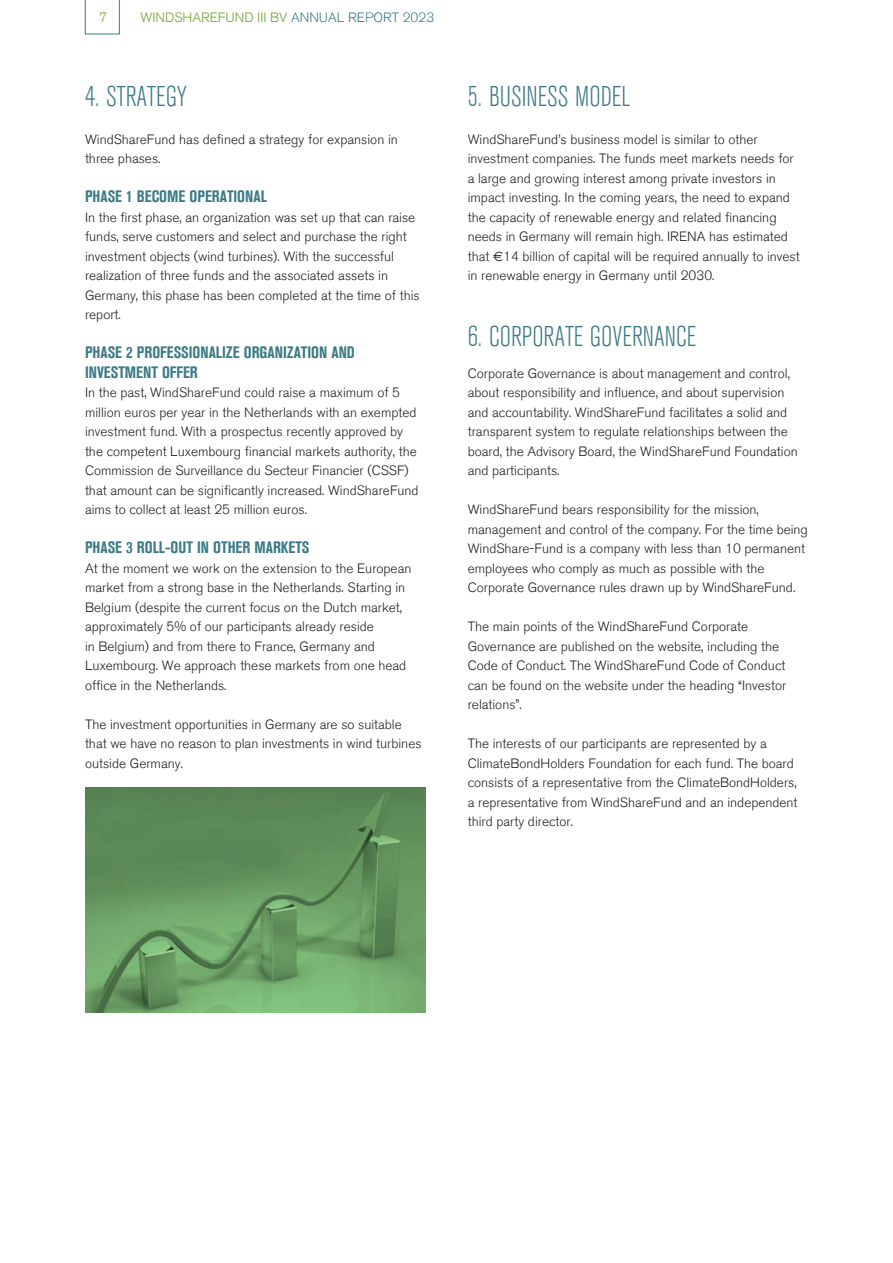
<style>
.page{position:relative;width:893px;height:1263px;background:#fff}
.page>*{position:absolute;margin:0;border:0;box-sizing:border-box;transform-origin:0 0}
.JV_KOP{font:300 condensed 28.5px "Akzidenz Grotesk BE";color:#3c7b86}
.JV_tk{font:700 condensed 16.5px/19.5px "Akzidenz Grotesk BE";color:#3c7b86}
.JV_pt{font:300 13.5px/19.5px "Akzidenz Grotesk BE";color:#231f20}
.t1{font:300 13.5px "Akzidenz Grotesk BE";color:#73a532}
.s1{color:#3c7b86}
.s2{font-family:"Euro Sans";font-weight:400}
</style>
<div class="page">
<svg style="left:85px;top:0;width:35px;height:34px"></svg>
<img style="left:85px;top:787px;width:340px;height:225px">
<p class="t1" style="left:99px;top:10px;width:9px">7</p>
<p class="t1" style="left:141px;top:10px;width:295px">WINDSHAREFUND III BV <span class="s1">ANNUAL REPORT 2023</span></p>
<p class="JV_KOP" style="left:85px;top:81px;width:104px">4. STRATEGY</p>
<p class="JV_pt" style="left:85px;top:129px;width:314px">WindShareFund has defined a strategy for expansion in three phases.</p>
<p class="JV_tk" style="left:85px;top:187px;width:183px">PHASE 1 BECOME OPERATIONAL</p>
<p class="JV_pt" style="left:85px;top:207px;width:336px">In the first phase, an organization was set up that can raise funds, serve customers and select and purchase the right investment objects (wind turbines). With the successful realization of three funds and the associated assets in Germany, this phase has been completed at the time of this report.</p>
<p class="JV_tk" style="left:85px;top:343px;width:271px">PHASE 2 PROFESSIONALIZE ORGANIZATION AND<br>INVESTMENT OFFER</p>
<p class="JV_pt" style="left:85px;top:383px;width:335px">In the past, WindShareFund could raise a maximum of 5 million euros per year in the Netherlands with an exempted investment fund. With a prospectus recently approved by the competent Luxembourg financial markets authority, the Commission de Surveillance du Secteur Financier (CSSF) that amount can be significantly increased. WindShareFund aims to collect at least 25 million euros.</p>
<p class="JV_tk" style="left:85px;top:538px;width:226px">PHASE 3 ROLL-OUT IN OTHER MARKETS</p>
<p class="JV_pt" style="left:85px;top:558px;width:328px">At the moment we work on the extension to the European market from a strong base in the Netherlands. Starting in Belgium (despite the current focus on the Dutch market, approximately 5% of our participants already reside<br>in Belgium) and from there to France, Germany and Luxembourg. We approach these markets from one head office in the Netherlands.</p>
<p class="JV_pt" style="left:85px;top:714px;width:338px">The investment opportunities in Germany are so suitable that we have no reason to plan investments in wind turbines outside Germany.</p>
<p class="JV_KOP" style="left:468px;top:81px;width:164px">5. BUSINESS MODEL</p>
<p class="JV_pt" style="left:468px;top:129px;width:333px">WindShareFund’s business model is similar to other investment companies. The funds meet markets needs for a large and growing interest among private investors in impact investing. In the coming years, the need to expand the capacity of renewable energy and related financing needs in Germany will remain high. IRENA has estimated that <span class="s2">€</span>14 billion of capital will be required annually to invest in renewable energy in Germany until 2030.</p>
<p class="JV_KOP" style="left:468px;top:321px;width:230px">6. CORPORATE GOVERNANCE</p>
<p class="JV_pt" style="left:468px;top:363px;width:331px">Corporate Governance is about management and control, about responsibility and influence, and about supervision and accountability. WindShareFund facilitates a solid and transparent system to regulate relationships between the board, the Advisory Board, the WindShareFund Foundation and participants.</p>
<p class="JV_pt" style="left:468px;top:500px;width:342px">WindShareFund bears responsibility for the mission, management and control of the company. For the time being WindShare-Fund is a company with less than 10 permanent employees who comply as much as possible with the Corporate Governance rules drawn up by WindShareFund.</p>
<p class="JV_pt" style="left:468px;top:617px;width:320px">The main points of the WindShareFund Corporate Governance are published on the website, including the Code of Conduct. The WindShareFund Code of Conduct can be found on the website under the heading “Investor relations”.</p>
<p class="JV_pt" style="left:468px;top:734px;width:331px">The interests of our participants are represented by a ClimateBondHolders Foundation for each fund. The board consists of a representative from the ClimateBondHolders, a representative from WindShareFund and an independent third party director.</p>
</div>
